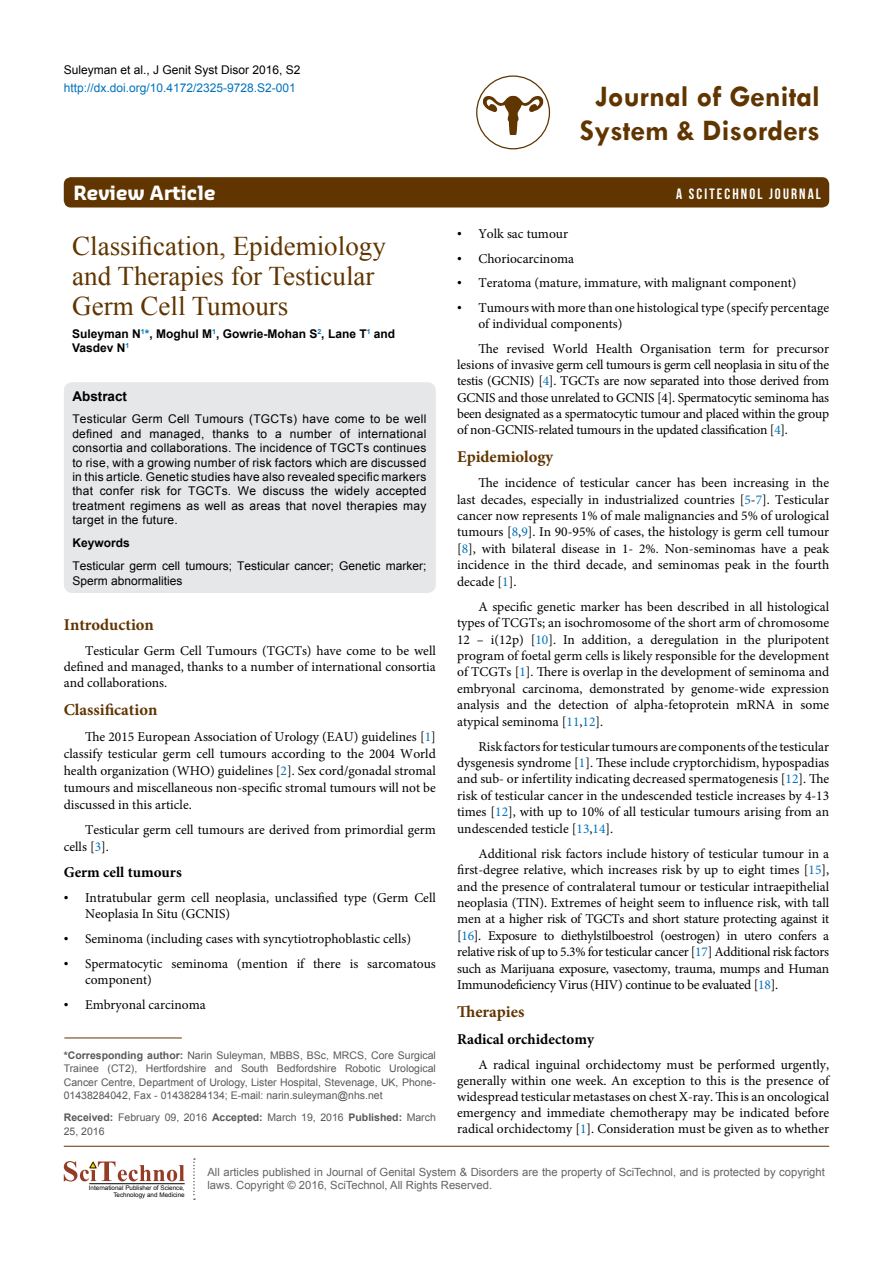
<style>
.page{position:relative;width:893px;height:1263px;background:#fff}
.page>*{position:absolute;margin:0;border:0;box-sizing:border-box;transform-origin:0 0}
.t1{font:700 30px/34.5px "Tw Cen";color:#603500;text-align:center}
.t2{font:27px/30px "Times New Roman";color:#603500}
.t3{font:700 19.2px "Sansa";color:#fff}
.t4{font:700 16.5px "Minion Pro";color:#603500}
.t5{font:700 15px "Minion Pro";color:#000}
.t6{font:15px "Bebas Neue";letter-spacing:.14em;color:#fff}
.t7{font:13.5px/16.5px "Minion Pro";color:#000;text-align:justify}
.t8{font:700 13.5px "Arial";color:#000}
.t9{font:12px/14.4px "Arial";color:#000;text-align:justify}
.t10{font:700 12px/14.4px "Arial";color:#000}
.t11{font:12px "Arial";color:#0072bc}
.t12{font:11.25px "Arial";color:#636466}
.t13{font:10.5px/13.5px "Arial";color:#58595b;text-align:justify}
.t14{font:6.3px "Arial";color:#000}
.s1{color:#0072bc}
.s2{font-family:"Times New Roman"}
.s3{font-weight:700}
</style>
<div class="page">
<div style="left:64px;top:177px;width:765px;height:30px;background:#603500;border-radius:7px"></div>
<hr style="left:64px;top:1146px;width:765px;height:1px;background:#603500">
<svg style="left:483px;top:96px;width:60px;height:39px"></svg>
<div style="left:476px;top:75px;width:74px;height:74px;border:1px solid #603500;border-radius:50%"></div>
<svg style="left:193px;top:1158px;width:2px;height:42px"></svg>
<svg style="left:64px;top:1161px;width:121px;height:20px"></svg>
<hr style="left:89px;top:1183px;width:96px;height:1px;background:#000">
<div style="left:64px;top:382px;width:372px;height:211px;background:#e6e7e8;border-radius:9px"></div>
<hr style="left:64px;top:1037px;width:118px;height:1px;background:#603500">
<p class="t9" style="left:64px;top:62px;width:238px">Suleyman et al., J Genit Syst Disor 2016, S2</p>
<p class="t11" style="left:64px;top:80px;width:234px">http://dx.doi.org/10.4172/2325-9728.S2-001</p>
<h1 class="t1" style="left:580px;top:78px;width:242px">Journal of Genital<br>System &amp; Disorders</h1>
<h3 class="t3" style="left:74px;top:181px;width:144px">Review Article</h3>
<p class="t6" style="left:676px;top:186px;width:146px">A SCITECHNOL JOURNAL</p>
<h2 class="t2" style="left:72px;top:231px;width:315px">Classification, Epidemiology and Therapies for Testicular<br>Germ Cell Tumours</h2>
<p class="t10" style="left:72px;top:327px;width:324px">Suleyman N<sup>1</sup><span class="s1">*</span>, Moghul M<sup>1</sup>, Gowrie-Mohan S<sup>2</sup>, Lane T<sup>1</sup> and<br>Vasdev N<sup>1</sup></p>
<p class="t8" style="left:72px;top:387px;width:56px">Abstract</p>
<p class="t9" style="left:72px;top:412px;width:355px">Testicular Germ Cell Tumours (TGCTs) have come to be well defined and managed, thanks to a number of international consortia and collaborations. The incidence of TGCTs continues to rise, with a growing number of risk factors which are discussed in this article. Genetic studies have also revealed specific markers that confer risk for TGCTs. We discuss the widely accepted treatment regimens as well as areas that novel therapies may target in the future.</p>
<p class="t10" style="left:72px;top:536px;width:59px">Keywords</p>
<p class="t9" style="left:72px;top:559px;width:355px">Testicular germ cell tumours; Testicular cancer; Genetic marker;<br>Sperm abnormalities</p>
<p class="t4" style="left:64px;top:613px;width:92px">Introduction</p>
<p class="t7" style="left:64px;top:642px;width:374px;text-indent:21px">Testicular Germ Cell Tumours (TGCTs) have come to be well defined and managed, thanks to a number of international consortia and collaborations.</p>
<p class="t4" style="left:64px;top:698px;width:95px">Classification</p>
<p class="t7" style="left:64px;top:728px;width:374px;line-height:17px;text-indent:21px">The 2015 European Association of Urology (EAU) guidelines [<span class="s1">1</span>] classify testicular germ cell tumours according to the 2004 World health organization (WHO) guidelines [<span class="s1">2</span>]. Sex cord/gonadal stromal tumours and miscellaneous non-specific stromal tumours will not be discussed in this article.</p>
<p class="t7" style="left:64px;top:821px;width:374px;line-height:17px;text-indent:21px">Testicular germ cell tumours are derived from primordial germ cells [<span class="s1">3</span>].</p>
<p class="t5" style="left:64px;top:862px;width:119px">Germ cell tumours</p>
<p class="t7" style="left:85px;top:890px;width:352px;text-indent:-21px"><span class="s2">•</span> Intratubular germ cell neoplasia, unclassified type (Germ Cell<br>Neoplasia In Situ (GCNIS)</p>
<p class="t7" style="left:64px;top:930px;width:349px"><span class="s2">•</span> Seminoma (including cases with syncytiotrophoblastic cells)</p>
<p class="t7" style="left:85px;top:955px;width:352px;text-indent:-21px"><span class="s2">•</span> Spermatocytic seminoma (mention if there is sarcomatous component)</p>
<p class="t7" style="left:64px;top:996px;width:143px"><span class="s2">•</span> Embryonal carcinoma</p>
<p class="t13" style="left:64px;top:1048px;width:374px"><span class="s3">*Corresponding author:</span> Narin Suleyman, MBBS, BSc, MRCS, Core Surgical Trainee (CT2), Hertfordshire and South Bedfordshire Robotic Urological Cancer Centre, Department of Urology, Lister Hospital, Stevenage, UK, Phone-01438284042, Fax - 01438284134; E-mail: narin.suleyman@nhs.net</p>
<p class="t13" style="left:64px;top:1111px;width:374px"><span class="s3">Received:</span> February 09, 2016 <span class="s3">Accepted:</span> March 19, 2016 <span class="s3">Published:</span> March<br>25, 2016</p>
<p class="t7" style="left:457px;top:225px;width:112px"><span class="s2">•</span> Yolk sac tumour</p>
<p class="t7" style="left:457px;top:250px;width:119px"><span class="s2">•</span> Choriocarcinoma</p>
<p class="t7" style="left:457px;top:275px;width:341px"><span class="s2">•</span> Teratoma (mature, immature, with malignant component)</p>
<p class="t7" style="left:478px;top:300px;width:352px;text-indent:-21px"><span class="s2">•</span> Tumours with more than one histological type (specify percentage of individual components)</p>
<p class="t7" style="left:457px;top:341px;width:374px;text-indent:21px">The revised World Health Organisation term for precursor lesions of invasive germ cell tumours is germ cell neoplasia in situ of the testis (GCNIS) [<span class="s1">4</span>]. TGCTs are now separated into those derived from GCNIS and those unrelated to GCNIS [4]. Spermatocytic seminoma has been designated as a spermatocytic tumour and placed within the group of non-GCNIS-related tumours in the updated classification [<span class="s1">4</span>].</p>
<p class="t4" style="left:457px;top:445px;width:98px">Epidemiology</p>
<p class="t7" style="left:457px;top:475px;width:374px;text-indent:21px">The incidence of testicular cancer has been increasing in the last decades, especially in industrialized countries [<span class="s1">5</span>-<span class="s1">7</span>]. Testicular cancer now represents 1% of male malignancies and 5% of urological tumours [<span class="s1">8</span>,<span class="s1">9</span>]. In 90-95% of cases, the histology is germ cell tumour [<span class="s1">8</span>], with bilateral disease in 1- 2%. Non-seminomas have a peak incidence in the third decade, and seminomas peak in the fourth decade [<span class="s1">1</span>].</p>
<p class="t7" style="left:457px;top:598px;width:374px;text-indent:21px">A specific genetic marker has been described in all histological types of TCGTs; an isochromosome of the short arm of chromosome 12 – i(12p) [<span class="s1">10</span>]. In addition, a deregulation in the pluripotent program of foetal germ cells is likely responsible for the development of TCGTs [<span class="s1">1</span>]. There is overlap in the development of seminoma and embryonal carcinoma, demonstrated by genome-wide expression analysis and the detection of alpha-fetoprotein mRNA in some atypical seminoma [<span class="s1">11</span>,<span class="s1">12</span>].</p>
<p class="t7" style="left:457px;top:738px;width:374px;text-indent:21px">Risk factors for testicular tumours are components of the testicular dysgenesis syndrome [<span class="s1">1</span>]. These include cryptorchidism, hypospadias and sub- or infertility indicating decreased spermatogenesis [<span class="s1">12</span>]. The risk of testicular cancer in the undescended testicle increases by 4-13 times [<span class="s1">12</span>], with up to 10% of all testicular tumours arising from an undescended testicle [<span class="s1">13</span>,<span class="s1">14</span>].</p>
<p class="t7" style="left:457px;top:845px;width:374px;text-indent:21px">Additional risk factors include history of testicular tumour in a first-degree relative, which increases risk by up to eight times [<span class="s1">15</span>], and the presence of contralateral tumour or testicular intraepithelial neoplasia (TIN). Extremes of height seem to influence risk, with tall men at a higher risk of TGCTs and short stature protecting against it [<span class="s1">16</span>]. Exposure to diethylstilboestrol (oestrogen) in utero confers a relative risk of up to 5.3% for testicular cancer [<span class="s1">17</span>] Additional risk factors such as Marijuana exposure, vasectomy, trauma, mumps and Human Immunodeficiency Virus (HIV) continue to be evaluated [<span class="s1">18</span>].</p>
<p class="t4" style="left:457px;top:1000px;width:69px">Therapies</p>
<p class="t5" style="left:457px;top:1028px;width:138px">Radical orchidectomy</p>
<p class="t7" style="left:457px;top:1056px;width:374px;text-indent:21px">A radical inguinal orchidectomy must be performed urgently, generally within one week. An exception to this is the presence of widespread testicular metastases on chest X-ray. This is an oncological emergency and immediate chemotherapy may be indicated before radical orchidectomy [<span class="s1">1</span>]. Consideration must be given as to whether</p>
<p class="t12" style="left:207px;top:1164px;width:619px">All articles published in Journal of Genital System &amp; Disorders are the property of SciTechnol, and is protected by copyright</p>
<p class="t14" style="left:89px;top:1183px;width:97px">International Publisher of Science,</p>
<p class="t12" style="left:207px;top:1178px;width:286px">laws. Copyright © 2016, SciTechnol, All Rights Reserved.</p>
<p class="t14" style="left:113px;top:1191px;width:73px">Technology and Medicine</p>
</div>
